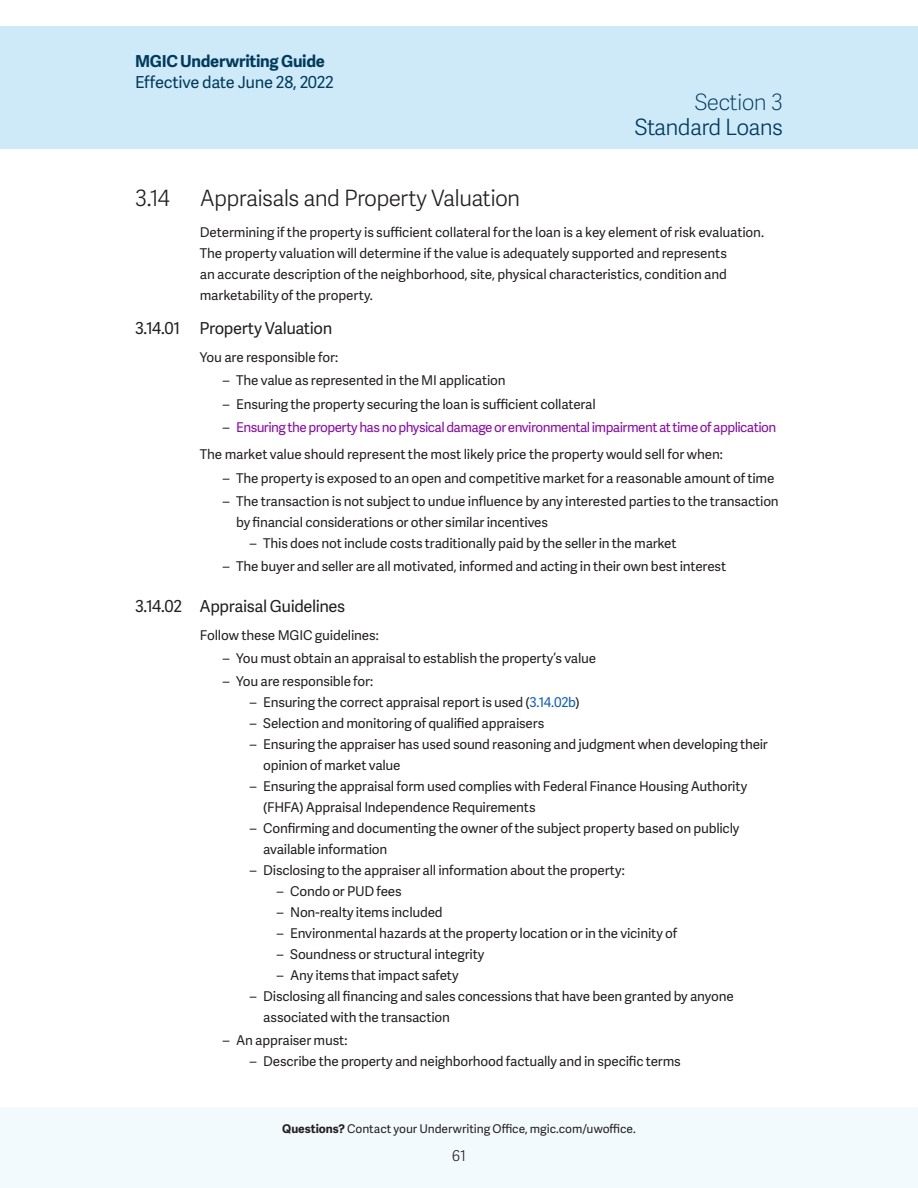
<style>
.page{position:relative;width:918px;height:1188px;background:#fff}
.page>*{position:absolute;margin:0;border:0;box-sizing:border-box;transform-origin:0 0}
.Body_Copy{font:300 22.5px "Adelle Sans";letter-spacing:-.03em;color:#231f20}
.t1{font:300 22.5px "Adelle Sans";letter-spacing:-.03em;color:#003b5c}
.t2{font:22.5px "Adelle Sans Th";letter-spacing:-.03em;color:#003b5c}
.Body_Copy-2{font:16.5px "Adelle Sans";letter-spacing:-.025em;color:#231f20}
.t3{font:16.5px "Adelle Sans";letter-spacing:-.02em;color:#003b5c}
.t4{font:700 16.5px "Adelle Sans";letter-spacing:-.015em;color:#003b5c}
.t5{font:300 15px "Adelle Sans";color:#231f20}
.Body_Copy-3{font:13.5px/21px "Adelle Sans";letter-spacing:-.015em;color:#231f20}
.Body_Copy-4{font:13.5px/27.8px "Adelle Sans";letter-spacing:-.03em;color:#8c06b1}
.t6{font:12px "Adelle Sans";letter-spacing:-.005em;color:#231f20}
.s1{color:#231f20}
.s2{color:#075bce}
.s3{font-weight:700}
</style>
<div class="page">
<div style="left:0;top:1107px;width:918px;height:81px;background:#f3fafd"></div>
<div style="left:0;top:26px;width:918px;height:123px;background:#ceeaf8"></div>
<p class="t4" style="left:135px;top:49px;width:191px">MGIC Underwriting Guide</p>
<p class="t3" style="left:135px;top:70px;width:200px">Effective date June 28, 2022</p>
<h1 class="t2" style="left:694px;top:86px;width:90px">Section 3</h1>
<h1 class="t1" style="left:634px;top:111px;width:150px">Standard Loans</h1>
<p class="Body_Copy" style="left:135px;top:182px;width:36px">3.14</p>
<p class="Body_Copy" style="left:200px;top:182px;width:322px">Appraisals and Property Valuation</p>
<p class="Body_Copy-3" style="left:200px;top:221px;width:566px">Determining if the property is sufficient collateral for the loan is a key element of risk evaluation.<br>The property valuation will determine if the value is adequately supported and represents<br>an accurate description of the neighborhood, site, physical characteristics, condition and marketability of the property.</p>
<p class="Body_Copy-2" style="left:135px;top:317px;width:199px">3.14.01 Property Valuation</p>
<p class="Body_Copy-3" style="left:200px;top:346px;width:140px">You are responsible for:</p>
<p class="Body_Copy-3" style="left:223px;top:370px;width:284px">– The value as represented in the MI application</p>
<p class="Body_Copy-3" style="left:223px;top:393px;width:375px">– Ensuring the property securing the loan is sufficient collateral</p>
<p class="Body_Copy-4" style="left:200px;top:413px;width:578px;text-indent:23px"><span class="s1">–</span> Ensuring the property has no physical damage or environmental impairment at time of application<br><span class="s1">The market value should represent the most likely price the property would sell for when:</span></p>
<p class="Body_Copy-3" style="left:223px;top:467px;width:553px">– The property is exposed to an open and competitive market for a reasonable amount of time</p>
<p class="Body_Copy-3" style="left:236px;top:490px;width:544px;text-indent:-14px">– The transaction is not subject to undue influence by any interested parties to the transaction by financial considerations or other similar incentives</p>
<p class="Body_Copy-3" style="left:250px;top:532px;width:428px">– This does not include costs traditionally paid by the seller in the market</p>
<p class="Body_Copy-3" style="left:223px;top:555px;width:505px">– The buyer and seller are all motivated, informed and acting in their own best interest</p>
<p class="Body_Copy-2" style="left:135px;top:595px;width:212px">3.14.02 Appraisal Guidelines</p>
<p class="Body_Copy-3" style="left:200px;top:624px;width:181px">Follow these MGIC guidelines:</p>
<p class="Body_Copy-3" style="left:223px;top:647px;width:375px">– You must obtain an appraisal to establish the property’s value</p>
<p class="Body_Copy-3" style="left:223px;top:671px;width:152px">– You are responsible for:</p>
<p class="Body_Copy-3" style="left:250px;top:692px;width:332px">– Ensuring the correct appraisal report is used (<span class="s2">3.14.02b</span>)</p>
<p class="Body_Copy-3" style="left:250px;top:713px;width:296px">– Selection and monitoring of qualified appraisers</p>
<p class="Body_Copy-3" style="left:263px;top:734px;width:506px;text-indent:-14px">– Ensuring the appraiser has used sound reasoning and judgment when developing their opinion of market value</p>
<p class="Body_Copy-3" style="left:263px;top:776px;width:486px;text-indent:-14px">– Ensuring the appraisal form used complies with Federal Finance Housing Authority (FHFA) Appraisal Independence Requirements</p>
<p class="Body_Copy-3" style="left:263px;top:818px;width:478px;text-indent:-14px">– Confirming and documenting the owner of the subject property based on publicly available information</p>
<p class="Body_Copy-3" style="left:250px;top:860px;width:377px">– Disclosing to the appraiser all information about the property:</p>
<p class="Body_Copy-3" style="left:277px;top:881px;width:126px">– Condo or PUD fees</p>
<p class="Body_Copy-3" style="left:277px;top:902px;width:167px">– Non-realty items included</p>
<p class="Body_Copy-3" style="left:277px;top:923px;width:402px">– Environmental hazards at the property location or in the vicinity of</p>
<p class="Body_Copy-3" style="left:277px;top:944px;width:209px">– Soundness or structural integrity</p>
<p class="Body_Copy-3" style="left:277px;top:965px;width:183px">– Any items that impact safety</p>
<p class="Body_Copy-3" style="left:263px;top:986px;width:472px;text-indent:-14px">– Disclosing all financing and sales concessions that have been granted by anyone associated with the transaction</p>
<p class="Body_Copy-3" style="left:223px;top:1030px;width:126px">– An appraiser must:</p>
<p class="Body_Copy-3" style="left:250px;top:1051px;width:433px">– Describe the property and neighborhood factually and in specific terms</p>
<p class="t6" style="left:282px;top:1120px;width:355px"><span class="s3">Questions?</span> Contact your Underwriting Office, mgic.com/uwoffice.</p>
<p class="t5" style="left:452px;top:1145px;width:16px">61</p>
</div>
